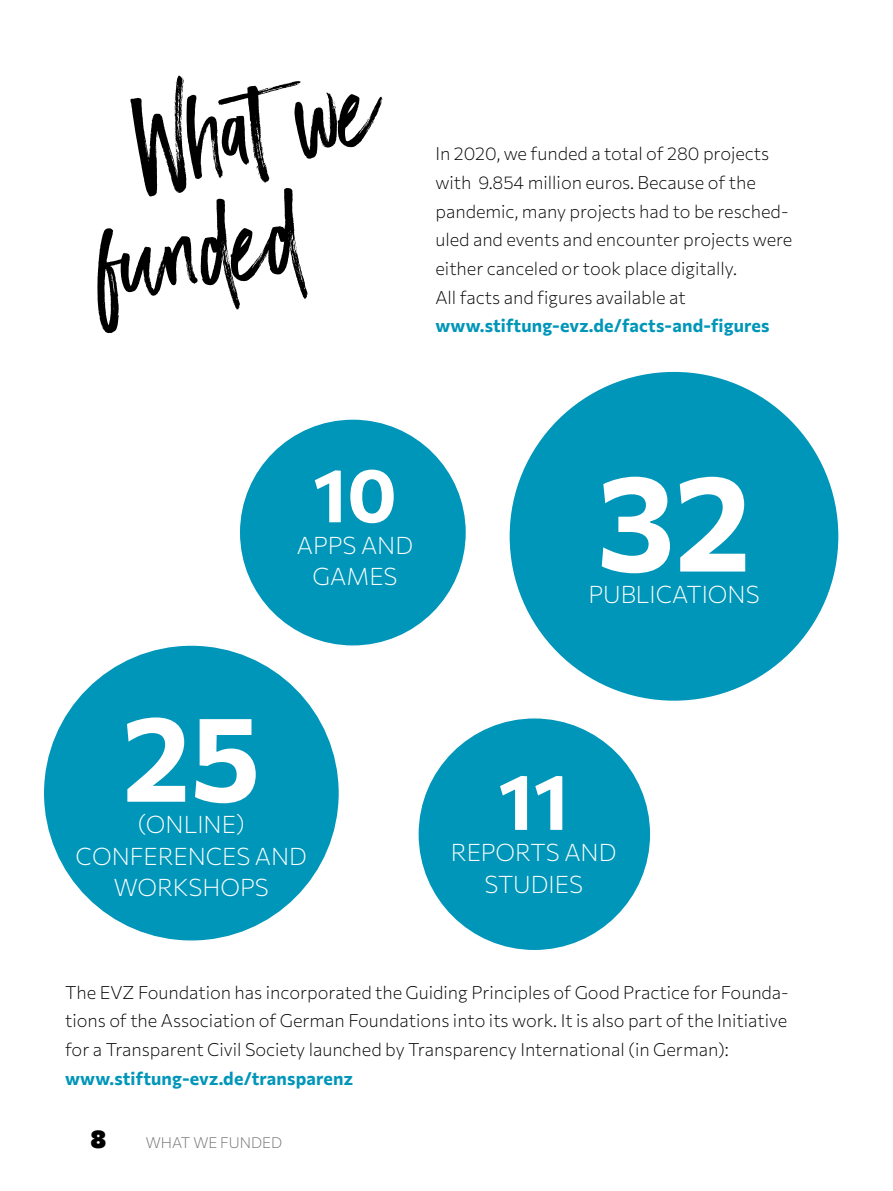
<style>
.page{position:relative;width:893px;height:1191px;background:#fff}
.page>*{position:absolute;margin:0;border:0;box-sizing:border-box;transform-origin:0 0}
.t1{font:700 135px "Commissioner";color:#fff}
.t2{font:700 120px "Commissioner";color:#fff}
.t3{font:105px/115.5px "Black Diamond";color:#000}
.t4{font:700 78px "Commissioner";color:#fff}
.t5{font:700 75px "Commissioner";color:#fff}
.t6{font:900 25.2px "Commissioner";color:#000}
.t7{font:200 24px/31.5px "Commissioner";color:#fff}
.t8{font:200 18px/28.7px "Commissioner";color:#000;text-align:justify}
.t9{font:700 18px "Commissioner";letter-spacing:.01em;color:#0096b9}
.t10{font:200 15px "Commissioner";color:#707172}
</style>
<div class="page">
<div style="left:43px;top:645px;width:296px;height:296px;background:#0096b9;border-radius:50%"></div>
<div style="left:509px;top:371px;width:330px;height:330px;background:#0096b9;border-radius:50%"></div>
<div style="left:418px;top:718px;width:233px;height:232px;background:#0096b9;border-radius:50%"></div>
<div style="left:239px;top:419px;width:227px;height:227px;background:#0096b9;border-radius:50%"></div>
<h3 class="t3" style="left:73px;top:88px;width:301px;text-indent:51px;rotate:-9deg">What we funded</h3>
<p class="t8" style="left:435px;top:138px;width:359px;text-align:left">In 2020, we funded a total of 280 projects with 9.854 million euros. Because of the pandemic, many projects had to be resched&shy;uled and events and encounter projects were either canceled or took place digitally.<br>All facts and figures available at</p>
<p class="t9" style="left:435px;top:311px;width:336px">www.stiftung-evz.de/facts-and-figures</p>
<h3 class="t5" style="left:313px;top:433px;width:85px">10</h3>
<h3 class="t7" style="left:297px;top:527px;width:16px">APP</h3>
<h3 class="t7" style="left:313px;top:527px;width:98px;text-indent:30px">S AND<br>GAME</h3>
<h3 class="t7" style="left:384px;top:559px;width:15px">S</h3>
<h1 class="t1" style="left:597px;top:411px;width:156px">32</h1>
<h3 class="t7" style="left:621px;top:577px;width:140px">BLICATIONS</h3>
<h3 class="t7" style="left:588px;top:577px;width:15px">PU</h3>
<h2 class="t2" style="left:122px;top:659px;width:140px">25</h2>
<h3 class="t7" style="left:76px;top:807px;width:171px;text-indent:62px">(ONLINE)<br>CONFERE</h3>
<h3 class="t7" style="left:188px;top:838px;width:117px">NCES AND</h3>
<h3 class="t7" style="left:114px;top:870px;width:41px">WORK</h3>
<h3 class="t7" style="left:189px;top:870px;width:32px">SHOP</h3>
<h3 class="t7" style="left:255px;top:870px;width:15px">S</h3>
<h3 class="t4" style="left:498px;top:737px;width:72px">11</h3>
<h3 class="t7" style="left:451px;top:835px;width:17px">REPOR</h3>
<h3 class="t7" style="left:484px;top:835px;width:130px;text-indent:46px">TS AND<br>STUD IES</h3>
<p class="t8" style="left:65px;top:976px;width:725px">The EVZ Foundation has incorporated the Guiding Principles of Good Practice for Founda&shy;tions of the Association of German Foundations into its work. It is also part of the Initiative for a Transparent Civil Society launched by Transparency International (in German):</p>
<p class="t9" style="left:65px;top:1063px;width:289px">www.stiftung-evz.de/transparenz</p>
<h3 class="t6" style="left:90px;top:1117px;width:17px">8</h3>
<p class="t10" style="left:146px;top:1130px;width:138px">What we fun ded</p>
</div>
